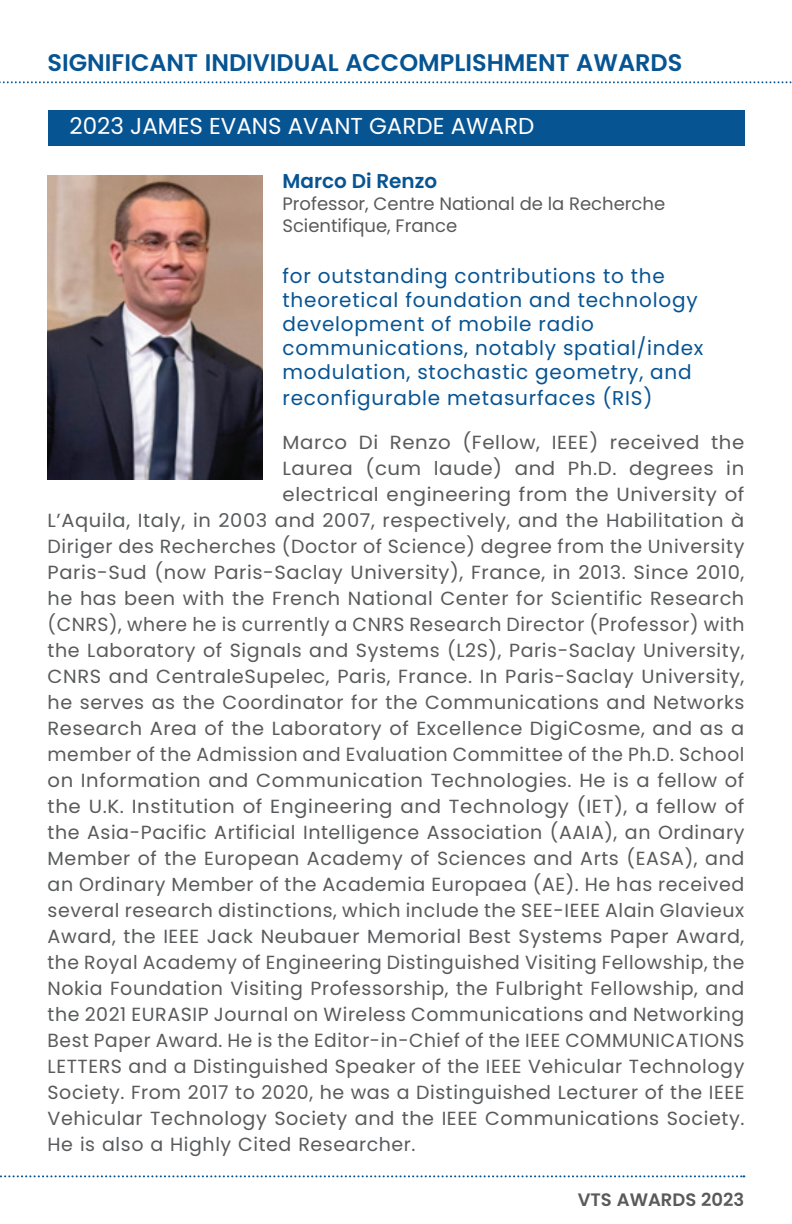
<style>
.page{position:relative;width:792px;height:1224px;background:#fff}
.page>*{position:absolute;margin:0;border:0;box-sizing:border-box;transform-origin:0 0}
.t1{font:600 24px "Poppins";color:#075493}
.t2{font:23px "Poppins";color:#fff}
.t3{font:20px/24px "Poppins";letter-spacing:.04em;color:#075493}
.t4{font:600 20px "Poppins";color:#075493}
.t5{font:19px "Poppins";letter-spacing:.03em;color:#595a5c}
.t6{font:19px "Poppins";letter-spacing:.03em;color:#595a5c;scale:1.04 1}
.t7{font:18px/21.6px "Poppins";color:#595a5c}
.t8{font:600 18px "Poppins";color:#595a5c}
</style>
<div class="page">
<svg style="left:0;top:1175px;width:744px;height:2px"></svg>
<svg style="left:0;top:81px;width:792px;height:2px"></svg>
<img style="left:48px;top:176px;width:214px;height:304px">
<div style="left:48px;top:110px;width:696px;height:35px;background:#075493"></div>
<p class="t1" style="left:48px;top:49px;width:636px">SIGNIFICANT INDIVIDUAL ACCOMPLISHMENT AWARDS</p>
<p class="t2" style="left:70px;top:113px;width:466px">2023 JAMES EVANS AVANT GARDE AWARD</p>
<p class="t4" style="left:282px;top:170px;width:156px">Marco Di Renzo</p>
<p class="t7" style="left:282px;top:193px;width:384px">Professor, Centre National de la Recherche<br>Scientifique, France</p>
<p class="t3" style="left:282px;top:264px;width:422px">for outstanding contributions to the theoretical foundation and technology development of mobile radio communications, notably spatial/index modulation, stochastic geometry, and</p>
<p class="t3" style="left:282px;top:386px;width:372px">reconfigurable metasurfaces (RIS)</p>
<p class="t6" style="left:282px;top:431px;width:446px">Marco Di Renzo (Fellow, IEEE) received the</p>
<p class="t6" style="left:282px;top:457px;width:446px">Laurea (cum laude) and Ph.D. degrees in</p>
<p class="t6" style="left:282px;top:483px;width:446px">electrical engineering from the University of</p>
<p class="t5" style="left:48px;top:509px;width:698px">L’Aquila, Italy, in 2003 and 2007, respectively, and the Habilitation à</p>
<p class="t5" style="left:48px;top:535px;width:698px">Diriger des Recherches (Doctor of Science) degree from the University</p>
<p class="t5" style="left:48px;top:561px;width:698px">Paris-Sud (now Paris-Saclay University), France, in 2013. Since 2010,</p>
<p class="t5" style="left:48px;top:587px;width:698px">he has been with the French National Center for Scientific Research</p>
<p class="t5" style="left:48px;top:613px;width:698px">(CNRS), where he is currently a CNRS Research Director (Professor) with</p>
<p class="t5" style="left:48px;top:639px;width:698px">the Laboratory of Signals and Systems (L2S), Paris-Saclay University,</p>
<p class="t5" style="left:48px;top:665px;width:698px">CNRS and CentraleSupelec, Paris, France. In Paris-Saclay University,</p>
<p class="t5" style="left:48px;top:691px;width:698px">he serves as the Coordinator for the Communications and Networks</p>
<p class="t5" style="left:48px;top:717px;width:698px">Research Area of the Laboratory of Excellence DigiCosme, and as a</p>
<p class="t5" style="left:48px;top:743px;width:698px">member of the Admission and Evaluation Committee of the Ph.D. School</p>
<p class="t5" style="left:48px;top:769px;width:698px">on Information and Communication Technologies. He is a fellow of</p>
<p class="t6" style="left:48px;top:795px;width:672px">the U.K. Institution of Engineering and Technology (IET), a fellow of</p>
<p class="t5" style="left:48px;top:821px;width:698px">the Asia-Pacific Artificial Intelligence Association (AAIA), an Ordinary</p>
<p class="t5" style="left:48px;top:847px;width:698px">Member of the European Academy of Sciences and Arts (EASA), and</p>
<p class="t5" style="left:48px;top:873px;width:698px">an Ordinary Member of the Academia Europaea (AE). He has received</p>
<p class="t5" style="left:48px;top:899px;width:698px">several research distinctions, which include the SEE-IEEE Alain Glavieux</p>
<p class="t5" style="left:48px;top:925px;width:698px">Award, the IEEE Jack Neubauer Memorial Best Systems Paper Award,</p>
<p class="t5" style="left:48px;top:951px;width:698px">the Royal Academy of Engineering Distinguished Visiting Fellowship, the</p>
<p class="t5" style="left:48px;top:977px;width:698px">Nokia Foundation Visiting Professorship, the Fulbright Fellowship, and</p>
<p class="t5" style="left:48px;top:1003px;width:698px">the 2021 EURASIP Journal on Wireless Communications and Networking</p>
<p class="t5" style="left:48px;top:1029px;width:698px">Best Paper Award. He is the Editor-in-Chief of the IEEE COMMUNICATIONS</p>
<p class="t5" style="left:48px;top:1055px;width:698px">LETTERS and a Distinguished Speaker of the IEEE Vehicular Technology</p>
<p class="t5" style="left:48px;top:1081px;width:698px">Society. From 2017 to 2020, he was a Distinguished Lecturer of the IEEE</p>
<p class="t5" style="left:48px;top:1107px;width:698px">Vehicular Technology Society and the IEEE Communications Society.</p>
<p class="t5" style="left:48px;top:1133px;width:370px">He is also a Highly Cited Researcher.</p>
<p class="t8" style="left:578px;top:1189px;width:168px">VTS AWARDS 2023</p>
</div>
